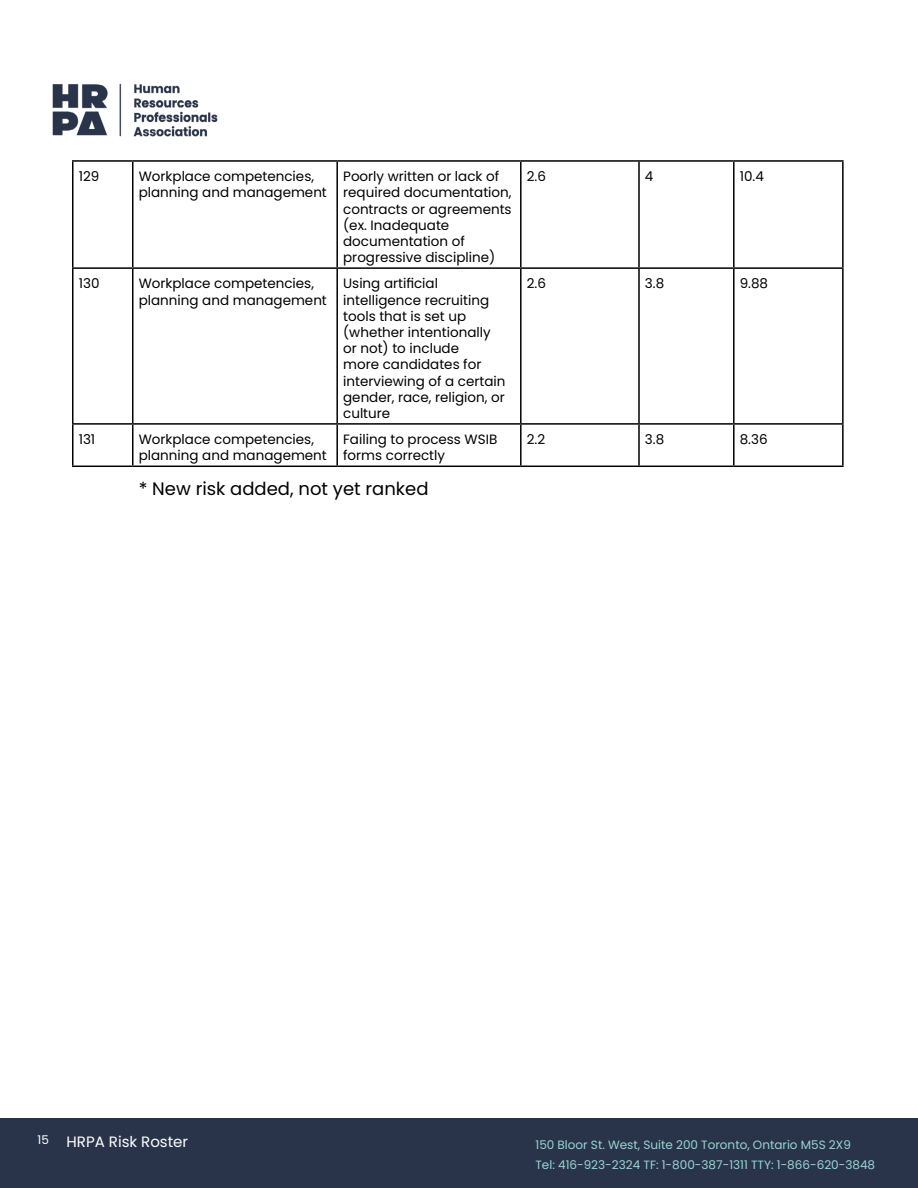
<style>
.page{position:relative;width:918px;height:1188px;background:#fff}
.page>*{position:absolute;margin:0;border:0;box-sizing:border-box;transform-origin:0 0}
.t1{font:18px "Poppins";color:#000}
.t2{font:15px "Poppins";color:#fff}
.t3{font:13.5px/16.2px "Poppins";color:#000}
.t4{font:12px/19.5px "Poppins";color:#98d6d3}
.t5{font:12px "Poppins";color:#fff}
</style>
<div class="page">
<div style="left:0;top:1118px;width:918px;height:70px;background:#29334a"></div>
<img style="left:52px;top:84px;width:166px;height:53px">
<hr style="left:72px;top:160px;width:61px;height:2px;background:#000">
<hr style="left:72px;top:162px;width:2px;height:105px;background:#000">
<hr style="left:133px;top:160px;width:204px;height:2px;background:#000">
<hr style="left:132px;top:162px;width:2px;height:105px;background:#000">
<hr style="left:337px;top:160px;width:184px;height:2px;background:#000">
<hr style="left:336px;top:162px;width:2px;height:105px;background:#000">
<hr style="left:521px;top:160px;width:118px;height:2px;background:#000">
<hr style="left:520px;top:162px;width:2px;height:105px;background:#000">
<hr style="left:639px;top:160px;width:95px;height:2px;background:#000">
<hr style="left:638px;top:162px;width:2px;height:105px;background:#000">
<hr style="left:734px;top:160px;width:110px;height:2px;background:#000">
<hr style="left:733px;top:162px;width:2px;height:105px;background:#000">
<hr style="left:842px;top:162px;width:2px;height:105px;background:#000">
<hr style="left:72px;top:267px;width:61px;height:2px;background:#000">
<hr style="left:72px;top:269px;width:2px;height:154px;background:#000">
<hr style="left:133px;top:267px;width:204px;height:2px;background:#000">
<hr style="left:132px;top:269px;width:2px;height:154px;background:#000">
<hr style="left:337px;top:267px;width:184px;height:2px;background:#000">
<hr style="left:336px;top:269px;width:2px;height:154px;background:#000">
<hr style="left:521px;top:267px;width:118px;height:2px;background:#000">
<hr style="left:520px;top:269px;width:2px;height:154px;background:#000">
<hr style="left:639px;top:267px;width:95px;height:2px;background:#000">
<hr style="left:638px;top:269px;width:2px;height:154px;background:#000">
<hr style="left:734px;top:267px;width:110px;height:2px;background:#000">
<hr style="left:733px;top:269px;width:2px;height:154px;background:#000">
<hr style="left:842px;top:269px;width:2px;height:154px;background:#000">
<hr style="left:72px;top:423px;width:61px;height:2px;background:#000">
<hr style="left:72px;top:425px;width:2px;height:41px;background:#000">
<hr style="left:133px;top:423px;width:204px;height:2px;background:#000">
<hr style="left:132px;top:425px;width:2px;height:41px;background:#000">
<hr style="left:337px;top:423px;width:184px;height:2px;background:#000">
<hr style="left:336px;top:425px;width:2px;height:41px;background:#000">
<hr style="left:521px;top:423px;width:118px;height:2px;background:#000">
<hr style="left:520px;top:425px;width:2px;height:41px;background:#000">
<hr style="left:639px;top:423px;width:95px;height:2px;background:#000">
<hr style="left:638px;top:425px;width:2px;height:41px;background:#000">
<hr style="left:734px;top:423px;width:110px;height:2px;background:#000">
<hr style="left:733px;top:425px;width:2px;height:41px;background:#000">
<hr style="left:842px;top:425px;width:2px;height:41px;background:#000">
<hr style="left:72px;top:466px;width:61px;height:1px;background:#000">
<hr style="left:133px;top:466px;width:204px;height:1px;background:#000">
<hr style="left:337px;top:466px;width:184px;height:1px;background:#000">
<hr style="left:521px;top:466px;width:118px;height:1px;background:#000">
<hr style="left:639px;top:466px;width:95px;height:1px;background:#000">
<hr style="left:734px;top:466px;width:110px;height:1px;background:#000">
<p class="t3" style="left:79px;top:168px;width:22px">129</p>
<p class="t3" style="left:139px;top:168px;width:190px">Workplace competencies, planning and management</p>
<p class="t3" style="left:343px;top:168px;width:170px">Poorly written or lack of required documentation, contracts or agreements (ex. Inadequate documentation of progressive discipline)</p>
<p class="t3" style="left:527px;top:168px;width:21px">2.6</p>
<p class="t3" style="left:645px;top:168px;width:10px">4</p>
<p class="t3" style="left:740px;top:168px;width:26px">10.4</p>
<p class="t3" style="left:79px;top:276px;width:22px">130</p>
<p class="t3" style="left:139px;top:276px;width:190px">Workplace competencies, planning and management</p>
<p class="t3" style="left:343px;top:276px;width:164px">Using artificial intelligence recruiting tools that is set up (whether intentionally or not) to include<br>more candidates for interviewing of a certain gender, race, religion, or culture</p>
<p class="t3" style="left:527px;top:276px;width:21px">2.6</p>
<p class="t3" style="left:645px;top:276px;width:21px">3.8</p>
<p class="t3" style="left:740px;top:276px;width:30px">9.88</p>
<p class="t3" style="left:79px;top:431px;width:18px">131</p>
<p class="t3" style="left:139px;top:431px;width:190px">Workplace competencies, planning and management</p>
<p class="t3" style="left:343px;top:431px;width:156px">Failing to process WSIB forms correctly</p>
<p class="t3" style="left:527px;top:431px;width:20px">2.2</p>
<p class="t3" style="left:645px;top:431px;width:21px">3.8</p>
<p class="t3" style="left:740px;top:431px;width:29px">8.36</p>
<p class="t1" style="left:139px;top:479px;width:291px">* New risk added, not yet ranked</p>
<p class="t5" style="left:38px;top:1133px;width:13px">15</p>
<p class="t2" style="left:67px;top:1133px;width:123px">HRPA Risk Roster</p>
<p class="t4" style="left:536px;top:1135px;width:341px">150 Bloor St. West, Suite 200 Toronto, Ontario M5S 2X9<br>Tel: 416-923-2324 TF: 1-800-387-1311 TTY: 1-866-620-3848</p>
</div>
